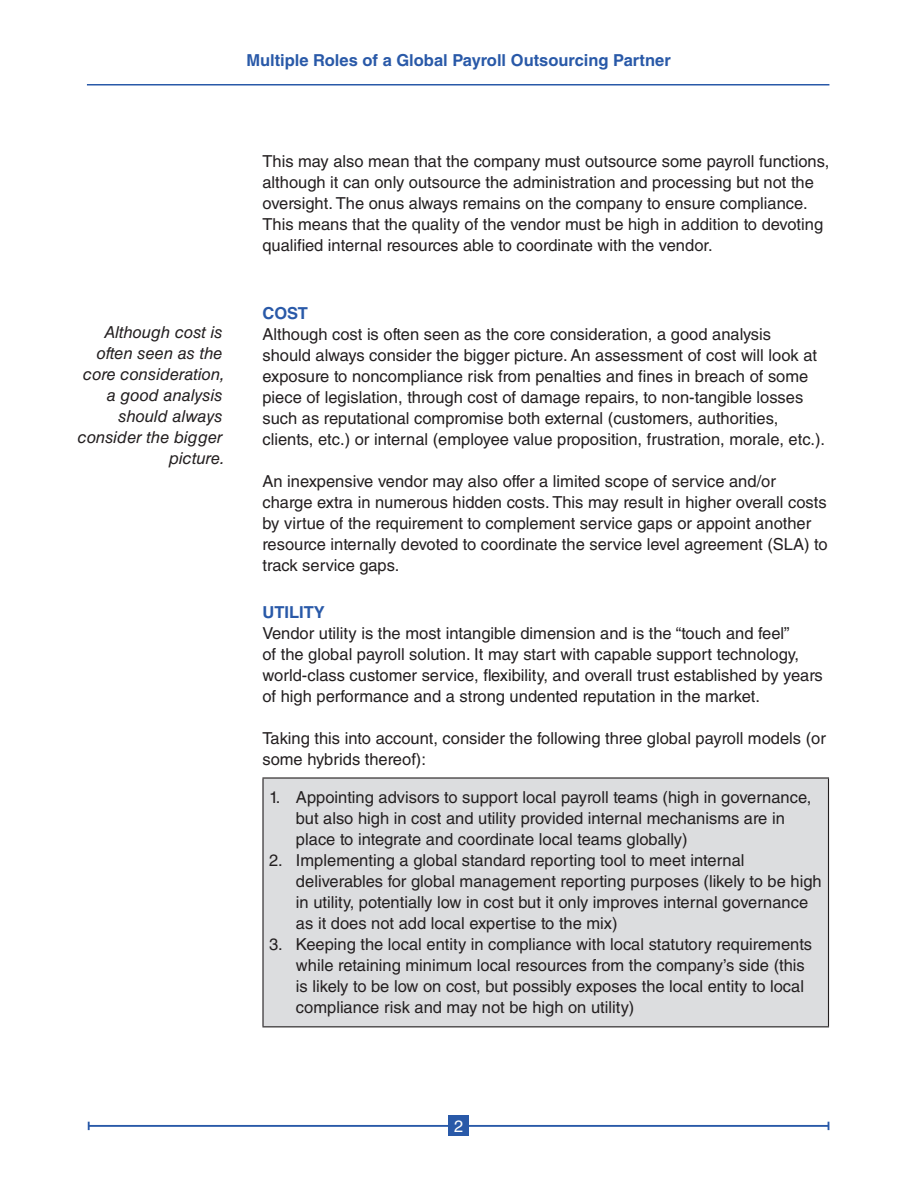
<style>
.page{position:relative;width:918px;height:1188px;background:#fff}
.page>*{position:absolute;margin:0;border:0;box-sizing:border-box;transform-origin:0 0}
.t1{font:16.5px/21px "Helvetica LT Std";color:#231f20}
.t2{font:italic 16.5px/21px "Helvetica LT Std";color:#231f20;text-align:right}
.t3{font:700 16.5px "Helvetica LT Std";color:#2959a8}
.t4{font:16.5px "Helvetica LT Std";color:#fff}
</style>
<div class="page">
<hr style="left:89px;top:1125px;width:740px;height:2px;background:#2959a8">
<svg style="left:88px;top:1122px;width:2px;height:8px"></svg>
<div style="left:448px;top:1116px;width:21px;height:20px;background:#2959a8"></div>
<hr style="left:87px;top:84px;width:742px;height:2px;background:#2959a8">
<div style="left:263px;top:778px;width:566px;height:249px;background:#dcdddf"></div>
<hr style="left:262px;top:777px;width:567px;height:2px;background:#231f20">
<hr style="left:262px;top:779px;width:2px;height:247px;background:#231f20">
<hr style="left:828px;top:779px;width:1px;height:247px;background:#231f20">
<hr style="left:262px;top:1026px;width:567px;height:1px;background:#231f20">
<p class="t3" style="left:246px;top:50px;width:426px">Multiple Roles of a Global Payroll Outsourcing Partner</p>
<p class="t2" style="left:78px;top:322px;width:148px">Although cost is often seen as the core consideration, a good analysis should always consider the bigger picture.</p>
<p class="t1" style="left:262px;top:151px;width:568px">This may also mean that the company must outsource some payroll functions, although it can only outsource the administration and processing but not the oversight. The onus always remains on the company to ensure compliance.<br>This means that the quality of the vendor must be high in addition to devoting qualified internal resources able to coordinate with the vendor.</p>
<p class="t3" style="left:262px;top:303px;width:47px">COST</p>
<p class="t1" style="left:262px;top:324px;width:564px">Although cost is often seen as the core consideration, a good analysis<br>should always consider the bigger picture. An assessment of cost will look at exposure to noncompliance risk from penalties and fines in breach of some piece of legislation, through cost of damage repairs, to non-tangible losses such as reputational compromise both external (customers, authorities, clients, etc.) or internal (employee value proposition, frustration, morale, etc.).</p>
<p class="t1" style="left:262px;top:471px;width:567px">An inexpensive vendor may also offer a limited scope of service and/or charge extra in numerous hidden costs. This may result in higher overall costs by virtue of the requirement to complement service gaps or appoint another resource internally devoted to coordinate the service level agreement (SLA) to track service gaps.</p>
<p class="t3" style="left:262px;top:602px;width:64px">UTILITY</p>
<p class="t1" style="left:262px;top:622px;width:562px">Vendor utility is the most intangible dimension and is the “touch and feel”<br>of the global payroll solution. It may start with capable support technology, world-class customer service, flexibility, and overall trust established by years of high performance and a strong undented reputation in the market.</p>
<p class="t1" style="left:262px;top:727px;width:565px">Taking this into account, consider the following three global payroll models (or some hybrids thereof):</p>
<p class="t1" style="left:296px;top:787px;width:517px;text-indent:-27px">1. Appointing advisors to support local payroll teams (high in governance, but also high in cost and utility provided internal mechanisms are in place to integrate and coordinate local teams globally)</p>
<p class="t1" style="left:296px;top:850px;width:527px;text-indent:-27px">2. Implementing a global standard reporting tool to meet internal deliverables for global management reporting purposes (likely to be high in utility, potentially low in cost but it only improves internal governance as it does not add local expertise to the mix)</p>
<p class="t1" style="left:296px;top:934px;width:518px;text-indent:-27px">3. Keeping the local entity in compliance with local statutory requirements while retaining minimum local resources from the company’s side (this is likely to be low on cost, but possibly exposes the local entity to local compliance risk and may not be high on utility)</p>
<p class="t4" style="left:454px;top:1116px;width:11px">2</p>
</div>
